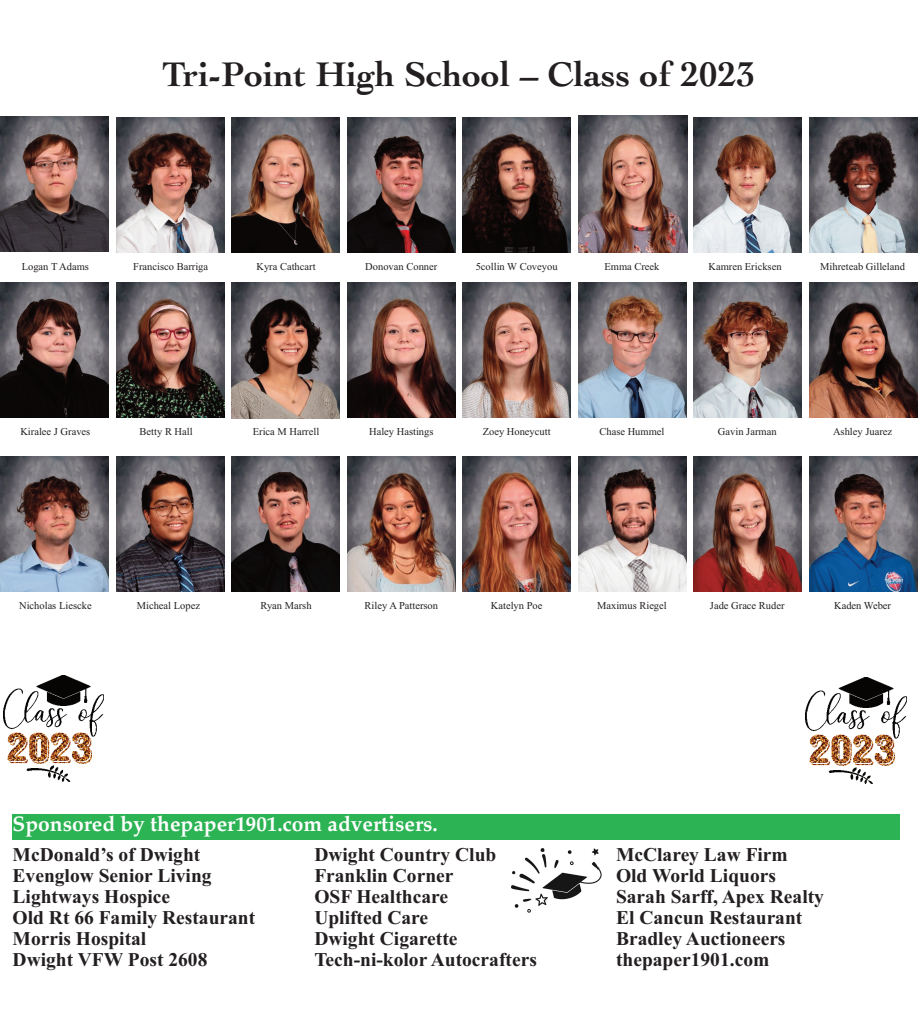
<style>
.page{position:relative;width:918px;height:1026px;background:#fff}
.page>*{position:absolute;margin:0;border:0;box-sizing:border-box;transform-origin:0 0}
.t1{font:700 36px "Cochin";color:#231f20}
.t2{font:700 21px "Palatino";color:#fff}
.t3{font:700 19.5px/21px "Times New Roman";color:#231f20}
.t4{font:10.5px "Times New Roman";color:#231f20}
</style>
<div class="page">
<img style="left:1px;top:117px;width:108px;height:135px">
<img style="left:116px;top:117px;width:108px;height:135px">
<img style="left:232px;top:117px;width:108px;height:135px">
<img style="left:347px;top:117px;width:108px;height:135px">
<img style="left:463px;top:117px;width:108px;height:135px">
<img style="left:578px;top:116px;width:109px;height:136px">
<img style="left:694px;top:117px;width:108px;height:135px">
<img style="left:809px;top:117px;width:108px;height:135px">
<img style="left:1px;top:283px;width:108px;height:135px">
<img style="left:116px;top:283px;width:108px;height:135px">
<img style="left:232px;top:283px;width:108px;height:136px">
<img style="left:347px;top:283px;width:108px;height:135px">
<img style="left:463px;top:283px;width:108px;height:135px">
<img style="left:578px;top:283px;width:108px;height:135px">
<img style="left:694px;top:283px;width:108px;height:135px">
<img style="left:809px;top:283px;width:108px;height:135px">
<img style="left:1px;top:456px;width:108px;height:135px">
<img style="left:116px;top:456px;width:108px;height:135px">
<img style="left:232px;top:456px;width:108px;height:135px">
<img style="left:347px;top:456px;width:108px;height:135px">
<img style="left:463px;top:456px;width:108px;height:135px">
<img style="left:578px;top:456px;width:108px;height:135px">
<img style="left:694px;top:456px;width:108px;height:135px">
<img style="left:809px;top:456px;width:108px;height:135px">
<img style="left:511px;top:848px;width:91px;height:65px">
<img style="left:806px;top:678px;width:101px;height:106px">
<img style="left:3px;top:676px;width:101px;height:106px">
<div style="left:13px;top:814px;width:887px;height:26px;background:#2cb353"></div>
<h1 class="t1" style="left:163px;top:53px;width:594px">Tri-Point High School – Class of 2023</h1>
<p class="t4" style="left:22px;top:260px;width:69px">Logan T Adams</p>
<p class="t4" style="left:133px;top:260px;width:76px">Francisco Barriga</p>
<p class="t4" style="left:256px;top:260px;width:61px">Kyra Cathcart</p>
<p class="t4" style="left:365px;top:260px;width:74px">Donovan Conner</p>
<p class="t4" style="left:476px;top:260px;width:83px">5collin W Coveyou</p>
<p class="t4" style="left:604px;top:260px;width:57px">Emma Creek</p>
<p class="t4" style="left:708px;top:260px;width:75px">Kamren Ericksen</p>
<p class="t4" style="left:820px;top:260px;width:86px">Mihreteab Gilleland</p>
<p class="t4" style="left:20px;top:426px;width:71px">Kiralee J Graves</p>
<p class="t4" style="left:140px;top:426px;width:55px">Betty R Hall</p>
<p class="t4" style="left:253px;top:426px;width:68px">Erica M Harrell</p>
<p class="t4" style="left:369px;top:426px;width:66px">Haley Hastings</p>
<p class="t4" style="left:483px;top:426px;width:69px">Zoey Honeycutt</p>
<p class="t4" style="left:599px;top:426px;width:67px">Chase Hummel</p>
<p class="t4" style="left:718px;top:426px;width:60px">Gavin Jarman</p>
<p class="t4" style="left:833px;top:426px;width:61px">Ashley Juarez</p>
<p class="t4" style="left:19px;top:600px;width:74px">Nicholas Liescke</p>
<p class="t4" style="left:137px;top:600px;width:65px">Micheal Lopez</p>
<p class="t4" style="left:260px;top:600px;width:53px">Ryan Marsh</p>
<p class="t4" style="left:365px;top:600px;width:75px">Riley A Patterson</p>
<p class="t4" style="left:491px;top:600px;width:53px">Katelyn Poe</p>
<p class="t4" style="left:597px;top:600px;width:71px">Maximus Riegel</p>
<p class="t4" style="left:710px;top:600px;width:76px">Jade Grace Ruder</p>
<p class="t4" style="left:834px;top:600px;width:58px">Kaden Weber</p>
<p class="t2" style="left:13px;top:814px;width:427px">Sponsored by thepaper1901.com advertisers.</p>
<p class="t3" style="left:13px;top:843px;width:244px">McDonald’s of Dwight<br>Evenglow Senior Living<br>Lightways Hospice<br>Old Rt 66 Family Restaurant<br>Morris Hospital<br>Dwight VFW Post 2608</p>
<p class="t3" style="left:314px;top:843px;width:224px">Dwight Country Club<br>Franklin Corner<br>OSF Healthcare<br>Uplifted Care<br>Dwight Cigarette<br>Tech-ni-kolor Autocrafters</p>
<p class="t3" style="left:616px;top:843px;width:209px">McClarey Law Firm<br>Old World Liquors<br>Sarah Sarff, Apex Realty<br>El Cancun Restaurant<br>Bradley Auctioneers thepaper1901.com</p>
</div>
